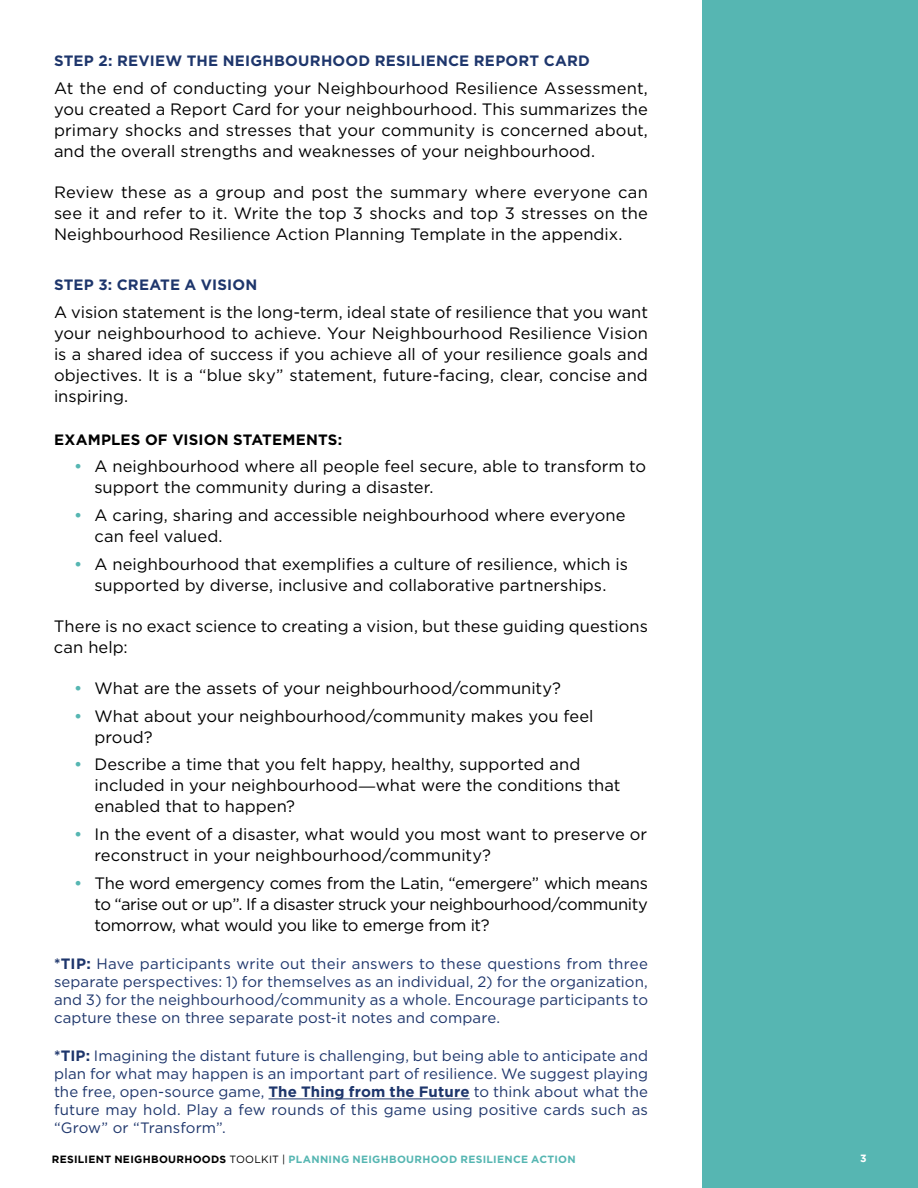
<style>
.page{position:relative;width:918px;height:1188px;background:#fff}
.page>*{position:absolute;margin:0;border:0;box-sizing:border-box;transform-origin:0 0}
.t1{font:16.5px/21px "Gotham";color:#000}
.t2{font:16.5px/21px "Gotham";color:#000101;text-align:justify}
.t3{font:15px/18px "Gotham";letter-spacing:.01em;color:#1e366c;text-align:justify}
.t4{font:700 15px "Gotham";letter-spacing:.015em;color:#1e366c}
.t5{font:700 15px "Gotham";letter-spacing:.01em;color:#000}
.t6{font:700 10.5px "Gotham";letter-spacing:.03em;color:#56b6b2}
.t7{font:700 10.5px "Gotham";color:#fff}
.s1{font-weight:500;color:#56b6b2}
.s2{font-family:"Crimson Text"}
.s3{font-weight:700}
.s4{color:#000}
.s5{font-weight:400;color:#000}
</style>
<div class="page">
<div style="left:702px;top:0;width:216px;height:1188px;background:#56b6b2"></div>
<hr style="left:269px;top:1099px;width:201px;height:1px;background:#1e366c">
<p class="t4" style="left:54px;top:52px;width:537px">STEP 2: REVIEW THE NEIGHBOURHOOD RESILIENCE REPORT CARD</p>
<p class="t2" style="left:54px;top:78px;width:595px">At the end of conducting your Neighbourhood Resilience Assessment, you created a Report Card for your neighbourhood. This summarizes the primary shocks and stresses that your community is concerned about, and the overall strengths and weaknesses of your neighbourhood.</p>
<p class="t2" style="left:54px;top:181px;width:596px">Review these as a group and post the summary where everyone can see it and refer to it. Write the top 3 shocks and top 3 stresses on the Neighbourhood Resilience Action Planning Template in the appendix.</p>
<p class="t4" style="left:54px;top:276px;width:205px">STEP 3: CREATE A VISION</p>
<p class="t2" style="left:54px;top:301px;width:596px">A vision statement is the long-term, ideal state of resilience that you want your neighbourhood to achieve. Your Neighbourhood Resilience Vision is a shared idea of success if you achieve all of your resilience goals and objectives. It is a “blue sky” statement, future-facing, clear, concise and inspiring.</p>
<p class="t5" style="left:54px;top:431px;width:290px">EXAMPLES OF VISION STATEMENTS:</p>
<p class="t1" style="left:94px;top:456px;width:553px;text-indent:-20px"><span class="s1">•</span> A neighbourhood where all people feel secure, able to transform to support the community during a disaster.</p>
<p class="t1" style="left:94px;top:504px;width:533px;text-indent:-20px"><span class="s1">•</span> A caring, sharing and accessible neighbourhood where everyone can feel valued.</p>
<p class="t1" style="left:74px;top:553px;width:555px;text-align:center"><span class="s1">•</span> A neighbourhood that exemplifies a culture of resilience, which is supported by diverse, inclusive and collaborative partnerships.</p>
<p class="t2" style="left:54px;top:615px;width:595px">There is no exact science to creating a vision, but these guiding questions can help:</p>
<p class="t1" style="left:74px;top:677px;width:488px"><span class="s1">•</span> What are the assets of your neighbourhood/community?</p>
<p class="t1" style="left:94px;top:705px;width:501px;text-indent:-20px"><span class="s1">•</span> What about your neighbourhood/community makes you feel proud?</p>
<p class="t1" style="left:94px;top:754px;width:528px;text-indent:-20px"><span class="s1">•</span> Describe a time that you felt happy, healthy, supported and included in your neighbourhood<span class="s2">―</span>what were the conditions that enabled that to happen?</p>
<p class="t1" style="left:94px;top:824px;width:554px;text-indent:-20px"><span class="s1">•</span> In the event of a disaster, what would you most want to preserve or reconstruct in your neighbourhood/community?</p>
<p class="t1" style="left:94px;top:872px;width:555px;text-align:justify;text-indent:-20px"><span class="s1">•</span> The word emergency comes from the Latin, “emergere” which means to “arise out or up”. If a disaster struck your neighbourhood/community tomorrow, what would you like to emerge from it?</p>
<p class="t3" style="left:54px;top:955px;width:596px"><span class="s3">*TIP:</span> Have participants write out their answers to these questions from three separate perspectives: 1) for themselves as an individual, 2) for the organization, and 3) for the neighbourhood/community as a whole. Encourage participants to capture these on three separate post-it notes and compare.</p>
<p class="t3" style="left:54px;top:1046px;width:596px"><span class="s3">*TIP:</span> Imagining the distant future is challenging, but being able to anticipate and plan for what may happen is an important part of resilience. We suggest playing the free, open-source game, <span class="s3">The Thing from the Future</span> to think about what the future may hold. Play a few rounds of this game using positive cards such as “Grow” or “Transform”.</p>
<p class="t6" style="left:52px;top:1154px;width:525px"><span class="s4">RESILIENT NEIGHBOURHOODS</span> <span class="s5">TOOLKIT |</span> PLANNING NEIGHBOURHOOD RESILIENCE ACTION</p>
<p class="t7" style="left:860px;top:1152px;width:8px">3</p>
</div>
